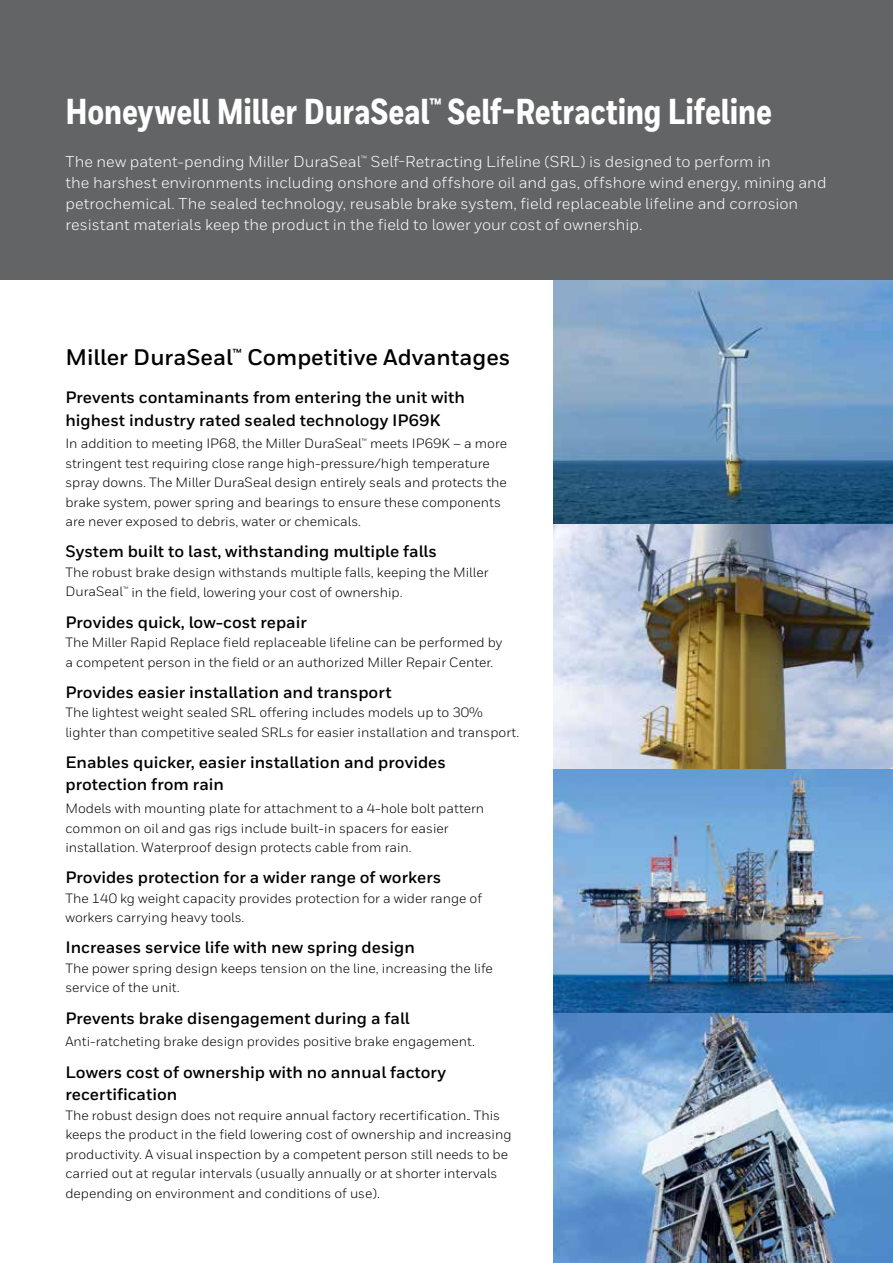
<style>
.page{position:relative;width:893px;height:1263px;background:#fff}
.page>*{position:absolute;margin:0;border:0;box-sizing:border-box;transform-origin:0 0}
.t1{font:800 36px "Honeywell Cond";letter-spacing:-.005em;color:#fff}
.t2{font:700 22.5px "Honeywell Sans";color:#000}
.t3{font:700 16.5px/22.5px "Honeywell Sans";color:#000}
.t4{font:15.75px/21px "Honeywell Sans";color:#fff}
.t5{font:13.5px/19.5px "Honeywell Sans";color:#000}
</style>
<div class="page">
<img style="left:554px;top:279px;width:339px;height:735px">
<img style="left:554px;top:1014px;width:339px;height:249px">
<div style="left:0;top:0;width:893px;height:279px;background:#636466"></div>
<h1 class="t1" style="left:65px;top:89px;width:708px">Honeywell Miller DuraSeal<sup>™</sup> Self-Retracting Lifeline</h1>
<p class="t4" style="left:65px;top:151px;width:763px">The new patent-pending Miller DuraSeal<sup>™</sup> Self-Retracting Lifeline (SRL) is designed to perform in<br>the harshest environments including onshore and offshore oil and gas, offshore wind energy, mining and petrochemical. The sealed technology, reusable brake system, field replaceable lifeline and corrosion resistant materials keep the product in the field to lower your cost of ownership.</p>
<h2 class="t2" style="left:65px;top:343px;width:446px">Miller DuraSeal<sup>™</sup> Competitive Advantages</h2>
<p class="t3" style="left:65px;top:386px;width:401px">Prevents contaminants from entering the unit with highest industry rated sealed technology IP69K</p>
<p class="t5" style="left:65px;top:434px;width:443px">In addition to meeting IP68, the Miller DuraSeal<sup>™</sup> meets IP69K – a more stringent test requiring close range high-pressure/high temperature spray downs. The Miller DuraSeal design entirely seals and protects the brake system, power spring and bearings to ensure these components are never exposed to debris, water or chemicals.</p>
<p class="t3" style="left:65px;top:541px;width:373px">System built to last, withstanding multiple falls</p>
<p class="t5" style="left:65px;top:563px;width:424px">The robust brake design withstands multiple falls, keeping the Miller<br>DuraSeal<sup>™</sup> in the field, lowering your cost of ownership.</p>
<p class="t3" style="left:65px;top:611px;width:243px">Provides quick, low-cost repair</p>
<p class="t5" style="left:65px;top:633px;width:439px">The Miller Rapid Replace field replaceable lifeline can be performed by a competent person in the field or an authorized Miller Repair Center.</p>
<p class="t3" style="left:65px;top:681px;width:328px">Provides easier installation and transport</p>
<p class="t5" style="left:65px;top:703px;width:455px">The lightest weight sealed SRL offering includes models up to 30% lighter than competitive sealed SRLs for easier installation and transport.</p>
<p class="t3" style="left:65px;top:751px;width:382px">Enables quicker, easier installation and provides protection from rain</p>
<p class="t5" style="left:65px;top:799px;width:420px">Models with mounting plate for attachment to a 4-hole bolt pattern common on oil and gas rigs include built-in spacers for easier installation. Waterproof design protects cable from rain.</p>
<p class="t3" style="left:65px;top:867px;width:377px">Provides protection for a wider range of workers</p>
<p class="t5" style="left:65px;top:888px;width:418px">The 140 kg weight capacity provides protection for a wider range of workers carrying heavy tools.</p>
<p class="t3" style="left:65px;top:937px;width:351px">Increases service life with new spring design</p>
<p class="t5" style="left:65px;top:958px;width:429px">The power spring design keeps tension on the line, increasing the life service of the unit.</p>
<p class="t3" style="left:65px;top:1007px;width:346px">Prevents brake disengagement during a fall</p>
<p class="t5" style="left:65px;top:1032px;width:411px">Anti-ratcheting brake design provides positive brake engagement.</p>
<p class="t3" style="left:65px;top:1061px;width:382px">Lowers cost of ownership with no annual factory recertification</p>
<p class="t5" style="left:65px;top:1105px;width:448px">The robust design does not require annual factory recertification.. This keeps the product in the field lowering cost of ownership and increasing productivity. A visual inspection by a competent person still needs to be carried out at regular intervals (usually annually or at shorter intervals depending on environment and conditions of use).</p>
</div>
